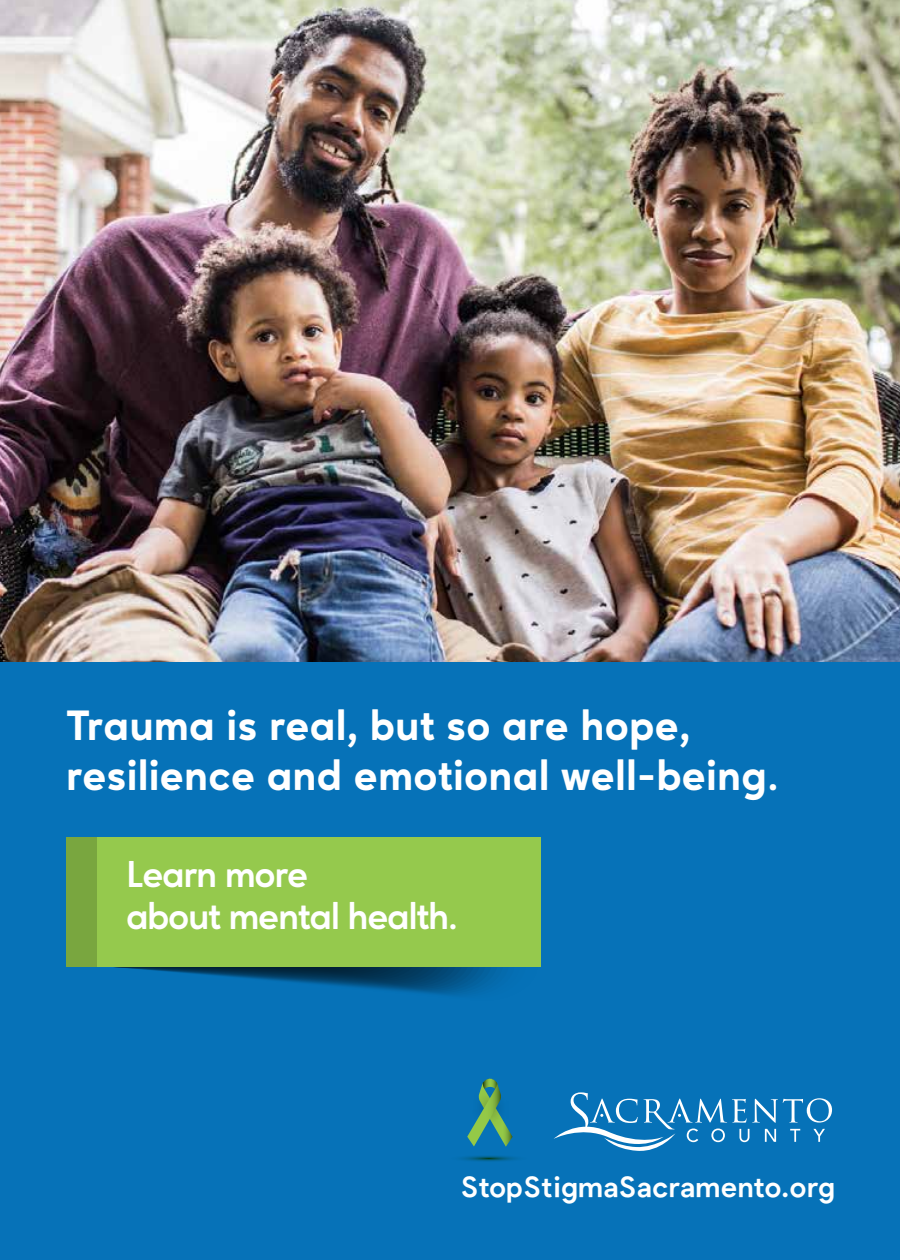
<style>
.page{position:relative;width:900px;height:1260px;background:#fff}
.page>*{position:absolute;margin:0;border:0;box-sizing:border-box;transform-origin:0 0}
.t1{font:800 42.5px/50px "Ageo";letter-spacing:.02em;color:#fff}
.t2{font:700 37.5px/42.5px "Ageo";letter-spacing:-.02em;color:#fff}
.t3{font:600 28.5px "Pulp Display";letter-spacing:.025em;color:#fff}
</style>
<div class="page">
<img style="left:0;top:0;width:900px;height:662px">
<div style="left:0;top:662px;width:900px;height:598px;background:#0672b8"></div>
<svg style="left:589px;top:1098px;width:243px;height:53px"></svg>
<img style="left:488px;top:1078px;width:101px;height:61px">
<svg style="left:467px;top:1079px;width:46px;height:68px"></svg>
<svg style="left:460px;top:1156px;width:58px;height:5px"></svg>
<svg style="left:114px;top:967px;width:394px;height:28px"></svg>
<div style="left:96px;top:837px;width:445px;height:130px;background:#95c94d"></div>
<div style="left:66px;top:837px;width:30px;height:130px;background:#79a63f"></div>
<p class="t1" style="left:66px;top:700px;width:714px">Trauma is real, but so are hope, resilience and emotional well-being.</p>
<p class="t2" style="left:126px;top:852px;width:333px">Learn more<br>about mental health.</p>
<p class="t3" style="left:461px;top:1172px;width:375px">StopStigmaSacramento.org</p>
</div>
